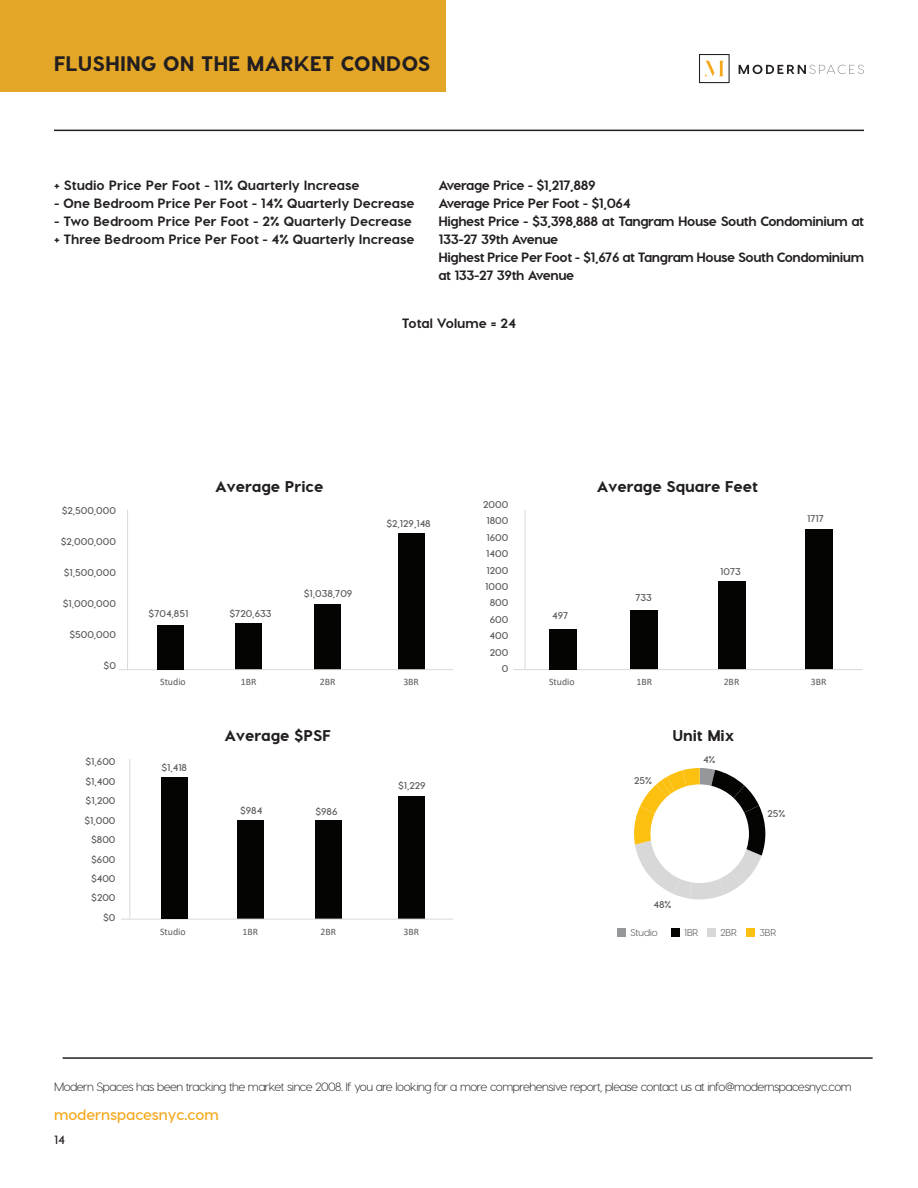
<style>
.page{position:relative;width:918px;height:1188px;background:#fff}
.page>*{position:absolute;margin:0;border:0;box-sizing:border-box;transform-origin:0 0}
.t1{font:800 21px "Visby CF";color:#231f20}
.t2{font:800 15.6px "Visby CF";letter-spacing:-.005em;color:#231f20}
.t3{font:700 15px "Visby CF";color:#f5a81c}
.t4{font:800 13.5px/18px "Visby CF";letter-spacing:-.03em;color:#231f20}
.t5{font:800 13.5px "Visby CF";color:#231f20}
.t6{font:300 12px "Visby CF";letter-spacing:-.04em;color:#231f20}
.t7{font:700 12px "Visby CF";color:#231f20}
.t8{font:700 9.9px/16.4px "Visby CF";color:#595959;text-align:right}
.t9{font:9.9px "Calibri";color:#595959}
.t10{font:9.9px "Visby CF";color:#595959}
</style>
<div class="page">
<div style="left:0;top:0;width:446px;height:92px;background:#e3a626"></div>
<hr style="left:54px;top:130px;width:810px;height:1px;background:#231f20">
<hr style="left:63px;top:1057px;width:810px;height:2px;background:#231f20">
<div style="left:699px;top:54px;width:31px;height:29px;border:1px solid #231f20"></div>
<svg style="left:705px;top:61px;width:18px;height:15px"></svg>
<svg style="left:739px;top:65px;width:125px;height:9px"></svg>
<hr style="left:127px;top:510px;width:1px;height:160px;background:#dad9d8">
<div style="left:236px;top:623px;width:26px;height:47px;background:#040503"></div>
<div style="left:315px;top:604px;width:26px;height:66px;background:#040503"></div>
<div style="left:398px;top:533px;width:26px;height:137px;background:#040503"></div>
<hr style="left:119px;top:669px;width:334px;height:1px;background:#dad9d8">
<div style="left:157px;top:625px;width:26px;height:45px;background:#040503"></div>
<hr style="left:525px;top:510px;width:1px;height:160px;background:#dad9d8">
<div style="left:631px;top:610px;width:27px;height:60px;background:#040503"></div>
<div style="left:718px;top:581px;width:27px;height:89px;background:#040503"></div>
<div style="left:805px;top:529px;width:28px;height:141px;background:#040503"></div>
<hr style="left:513px;top:669px;width:349px;height:1px;background:#dad9d8">
<div style="left:549px;top:629px;width:27px;height:41px;background:#040503"></div>
<hr style="left:129px;top:759px;width:1px;height:160px;background:#dad9d8">
<div style="left:237px;top:821px;width:26px;height:98px;background:#040503"></div>
<div style="left:315px;top:821px;width:26px;height:98px;background:#040503"></div>
<div style="left:398px;top:797px;width:26px;height:122px;background:#040503"></div>
<hr style="left:121px;top:919px;width:332px;height:1px;background:#dad9d8">
<div style="left:161px;top:778px;width:26px;height:141px;background:#040503"></div>
<svg style="left:634px;top:768px;width:131px;height:131px"></svg>
<div style="left:618px;top:928px;width:8px;height:9px;background:#95979a"></div>
<div style="left:671px;top:928px;width:9px;height:9px;background:#040503"></div>
<div style="left:708px;top:928px;width:8px;height:9px;background:#d9d8d8"></div>
<div style="left:747px;top:928px;width:8px;height:9px;background:#fcc011"></div>
<p class="t1" style="left:54px;top:50px;width:378px">FLUSHING ON THE MARKET CONDOS</p>
<p class="t5" style="left:54px;top:177px;width:307px">+ Studio Price Per Foot - 11% Quarterly Increase</p>
<p class="t5" style="left:54px;top:195px;width:362px">- One Bedroom Price Per Foot - 14% Quarterly Decrease</p>
<p class="t5" style="left:54px;top:213px;width:359px">- Two Bedroom Price Per Foot - 2% Quarterly Decrease</p>
<p class="t5" style="left:54px;top:231px;width:362px">+ Three Bedroom Price Per Foot - 4% Quarterly Increase</p>
<p class="t4" style="left:438px;top:176px;width:159px">Average Price - $1,217,889</p>
<p class="t4" style="left:438px;top:194px;width:194px">Average Price Per Foot - $1,064</p>
<p class="t4" style="left:438px;top:212px;width:427px">Highest Price - $3,398,888 at Tangram House South Condominium at<br>133-27 39th Avenue</p>
<p class="t4" style="left:438px;top:248px;width:427px">Highest Price Per Foot - $1,676 at Tangram House South Condominium at 133-27 39th Avenue</p>
<p class="t5" style="left:402px;top:314px;width:116px">Total Volume = 24</p>
<p class="t8" style="left:62px;top:503px;width:56px">$2,500,000</p>
<p class="t8" style="left:61px;top:534px;width:57px">$2,000,000</p>
<p class="t8" style="left:64px;top:564px;width:54px">$1,500,000</p>
<p class="t8" style="left:63px;top:595px;width:55px">$1,000,000</p>
<p class="t8" style="left:69px;top:626px;width:48px">$500,000</p>
<p class="t8" style="left:104px;top:657px;width:14px">$0</p>
<p class="t8" style="left:84px;top:752px;width:33px;line-height:19.5px">$1,600 $1,400 $1,200 $1,000 $800 $600 $400 $200 $0</p>
<p class="t2" style="left:215px;top:477px;width:110px">Average Price</p>
<p class="t8" style="left:149px;top:605px;width:41px">$704,851</p>
<p class="t8" style="left:230px;top:605px;width:43px">$720,633</p>
<p class="t8" style="left:304px;top:585px;width:50px">$1,038,709</p>
<p class="t8" style="left:387px;top:515px;width:46px">$2,129,148</p>
<p class="t9" style="left:160px;top:675px;width:27px">Studio</p>
<p class="t9" style="left:241px;top:675px;width:17px">1BR</p>
<p class="t9" style="left:320px;top:675px;width:17px">2BR</p>
<p class="t9" style="left:403px;top:675px;width:17px">3BR</p>
<p class="t8" style="left:161px;top:759px;width:27px">$1,418</p>
<p class="t2" style="left:225px;top:726px;width:108px">Average $PSF</p>
<p class="t8" style="left:240px;top:802px;width:24px">$984</p>
<p class="t8" style="left:315px;top:803px;width:24px">$986</p>
<p class="t8" style="left:398px;top:777px;width:29px">$1,229</p>
<p class="t9" style="left:160px;top:925px;width:27px">Studio</p>
<p class="t9" style="left:242px;top:925px;width:17px">1BR</p>
<p class="t9" style="left:321px;top:925px;width:17px">2BR</p>
<p class="t9" style="left:404px;top:925px;width:17px">3BR</p>
<p class="t8" style="left:483px;top:496px;width:27px">2000<br>1800<br>1600<br>1400<br>1200<br>1000<br>800<br>600<br>400<br>200<br>0</p>
<p class="t8" style="left:552px;top:608px;width:18px">497</p>
<p class="t2" style="left:597px;top:476px;width:163px">Average Square Feet</p>
<p class="t8" style="left:636px;top:590px;width:18px">733</p>
<p class="t8" style="left:720px;top:563px;width:22px">1073</p>
<p class="t8" style="left:807px;top:510px;width:18px">1717</p>
<p class="t9" style="left:549px;top:675px;width:27px">Studio</p>
<p class="t9" style="left:636px;top:675px;width:17px">1BR</p>
<p class="t9" style="left:724px;top:675px;width:17px">2BR</p>
<p class="t9" style="left:811px;top:675px;width:17px">3BR</p>
<p class="t2" style="left:673px;top:725px;width:63px">Unit Mix</p>
<p class="t8" style="left:634px;top:772px;width:19px">25%</p>
<p class="t8" style="left:703px;top:751px;width:14px">4%</p>
<p class="t8" style="left:654px;top:896px;width:19px">48%</p>
<p class="t8" style="left:767px;top:805px;width:19px">25%</p>
<p class="t10" style="left:630px;top:926px;width:29px">Studio</p>
<p class="t10" style="left:684px;top:926px;width:16px">1BR</p>
<p class="t10" style="left:720px;top:926px;width:18px">2BR</p>
<p class="t10" style="left:760px;top:926px;width:18px">3BR</p>
<p class="t6" style="left:54px;top:1080px;width:799px">Modern Spaces has been tracking the market since 2008. If you are looking for a more comprehensive report, please contact us at info@modernspacesnyc.com</p>
<p class="t3" style="left:54px;top:1105px;width:166px">modernspacesnyc.com</p>
<p class="t7" style="left:54px;top:1132px;width:12px">14</p>
</div>
